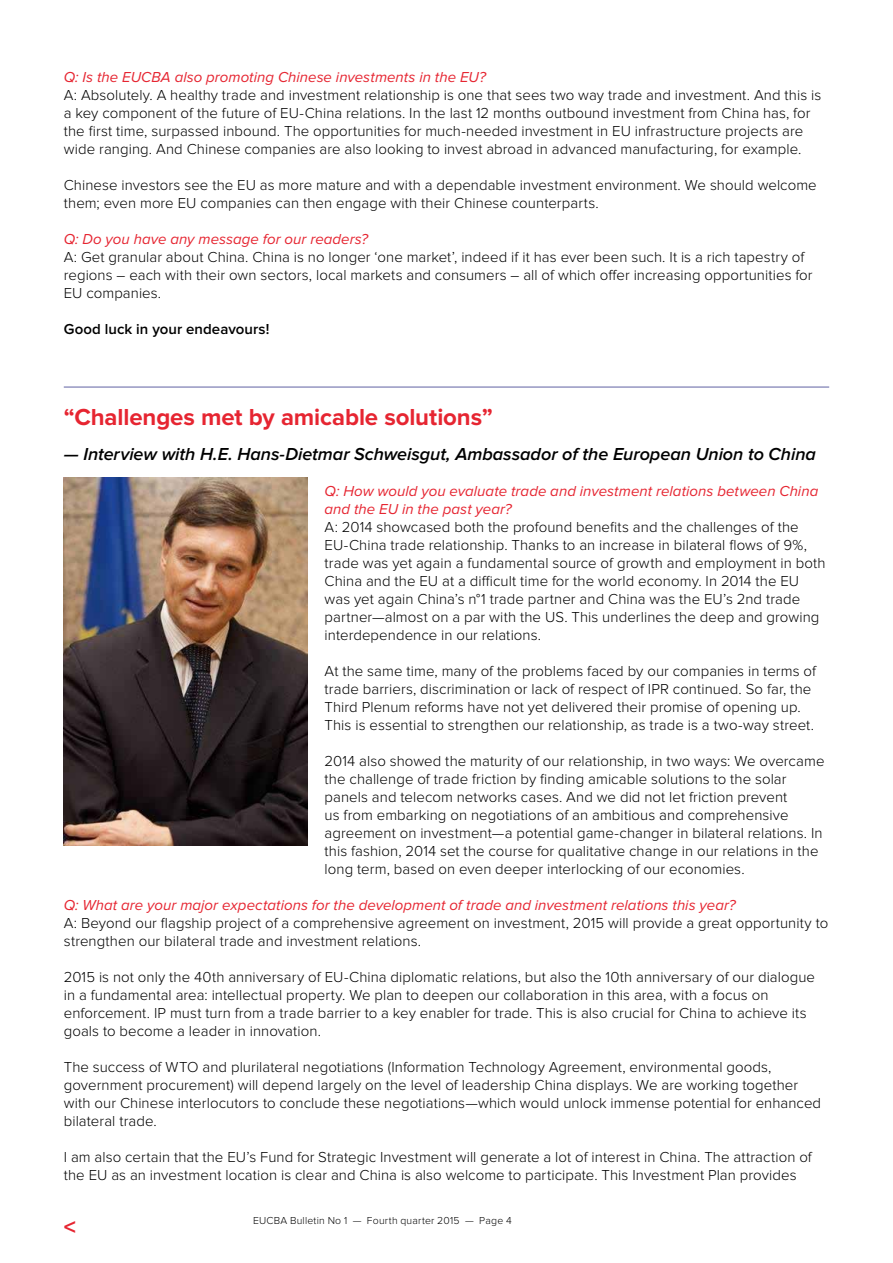
<style>
.page{position:relative;width:893px;height:1263px;background:#fff}
.page>*{position:absolute;margin:0;border:0;box-sizing:border-box;transform-origin:0 0}
.t1{font:700 24px "Proxima Nova";letter-spacing:-.005em;color:#e62531}
.t2{font:italic 600 18px "Proxima Nova";letter-spacing:-.005em;color:#000}
.t3{font:300 15px/18px "Proxima Nova";letter-spacing:.005em;color:#000}
.t4{font:italic 15px/18px "Proxima Nova";letter-spacing:.005em;color:#e62531}
.t5{font:600 15px "Proxima Nova";letter-spacing:.005em;color:#000}
.t6{font:300 10.5px "Proxima Nova";letter-spacing:.02em;color:#000}
</style>
<div class="page">
<img style="left:64px;top:478px;width:244px;height:367px">
<hr style="left:64px;top:386px;width:765px;height:2px;background:#9596c1">
<p class="t4" style="left:64px;top:68px;width:424px">Q: Is the EUCBA also promoting Chinese investments in the EU?</p>
<p class="t3" style="left:64px;top:86px;width:759px">A: Absolutely. A healthy trade and investment relationship is one that sees two way trade and investment. And this is a key component of the future of EU-China relations. In the last 12 months outbound investment from China has, for the first time, surpassed inbound. The opportunities for much-needed investment in EU infrastructure projects are wide ranging. And Chinese companies are also looking to invest abroad in advanced manufacturing, for example.</p>
<p class="t3" style="left:64px;top:176px;width:754px">Chinese investors see the EU as more mature and with a dependable investment environment. We should welcome them; even more EU companies can then engage with their Chinese counterparts.</p>
<p class="t4" style="left:64px;top:230px;width:306px">Q: Do you have any message for our readers?</p>
<p class="t3" style="left:64px;top:248px;width:750px">A: Get granular about China. China is no longer ‘one market’, indeed if it has ever been such. It is a rich tapestry of regions – each with their own sectors, local markets and consumers – all of which offer increasing opportunities for<br>EU companies.</p>
<p class="t5" style="left:64px;top:320px;width:207px">Good luck in your endeavours!</p>
<h1 class="t1" style="left:64px;top:403px;width:430px">“Challenges met by amicable solutions”</h1>
<p class="t2" style="left:64px;top:444px;width:754px">— Interview with H.E. Hans-Dietmar Schweisgut, Ambassador of the European Union to China</p>
<p class="t4" style="left:325px;top:482px;width:495px">Q: How would you evaluate trade and investment relations between China and the EU in the past year?</p>
<p class="t3" style="left:325px;top:518px;width:502px">A: 2014 showcased both the profound benefits and the challenges of the EU-China trade relationship. Thanks to an increase in bilateral flows of 9%, trade was yet again a fundamental source of growth and employment in both China and the EU at a difficult time for the world economy. In 2014 the EU was yet again China’s n°1 trade partner and China was the EU’s 2nd trade partner—almost on a par with the US. This underlines the deep and growing interdependence in our relations.</p>
<p class="t3" style="left:325px;top:662px;width:493px">At the same time, many of the problems faced by our companies in terms of trade barriers, discrimination or lack of respect of IPR continued. So far, the Third Plenum reforms have not yet delivered their promise of opening up.<br>This is essential to strengthen our relationship, as trade is a two-way street.</p>
<p class="t3" style="left:325px;top:752px;width:501px">2014 also showed the maturity of our relationship, in two ways: We overcame the challenge of trade friction by finding amicable solutions to the solar panels and telecom networks cases. And we did not let friction prevent<br>us from embarking on negotiations of an ambitious and comprehensive agreement on investment—a potential game-changer in bilateral relations. In this fashion, 2014 set the course for qualitative change in our relations in the long term, based on even deeper interlocking of our economies.</p>
<p class="t4" style="left:64px;top:896px;width:674px">Q: What are your major expectations for the development of trade and investment relations this year?</p>
<p class="t3" style="left:64px;top:914px;width:766px">A: Beyond our flagship project of a comprehensive agreement on investment, 2015 will provide a great opportunity to strengthen our bilateral trade and investment relations.</p>
<p class="t3" style="left:64px;top:968px;width:753px">2015 is not only the 40th anniversary of EU-China diplomatic relations, but also the 10th anniversary of our dialogue in a fundamental area: intellectual property. We plan to deepen our collaboration in this area, with a focus on enforcement. IP must turn from a trade barrier to a key enabler for trade. This is also crucial for China to achieve its goals to become a leader in innovation.</p>
<p class="t3" style="left:64px;top:1058px;width:759px">The success of WTO and plurilateral negotiations (Information Technology Agreement, environmental goods, government procurement) will depend largely on the level of leadership China displays. We are working together with our Chinese interlocutors to conclude these negotiations—which would unlock immense potential for enhanced bilateral trade.</p>
<p class="t3" style="left:64px;top:1148px;width:750px">I am also certain that the EU’s Fund for Strategic Investment will generate a lot of interest in China. The attraction of the EU as an investment location is clear and China is also welcome to participate. This Investment Plan provides</p>
<h1 class="t1" style="left:64px;top:1213px;width:14px">&lt;</h1>
<p class="t6" style="left:253px;top:1215px;width:260px">EUCBA Bulletin No 1 — Fourth quarter 2015 — Page 4</p>
</div>
